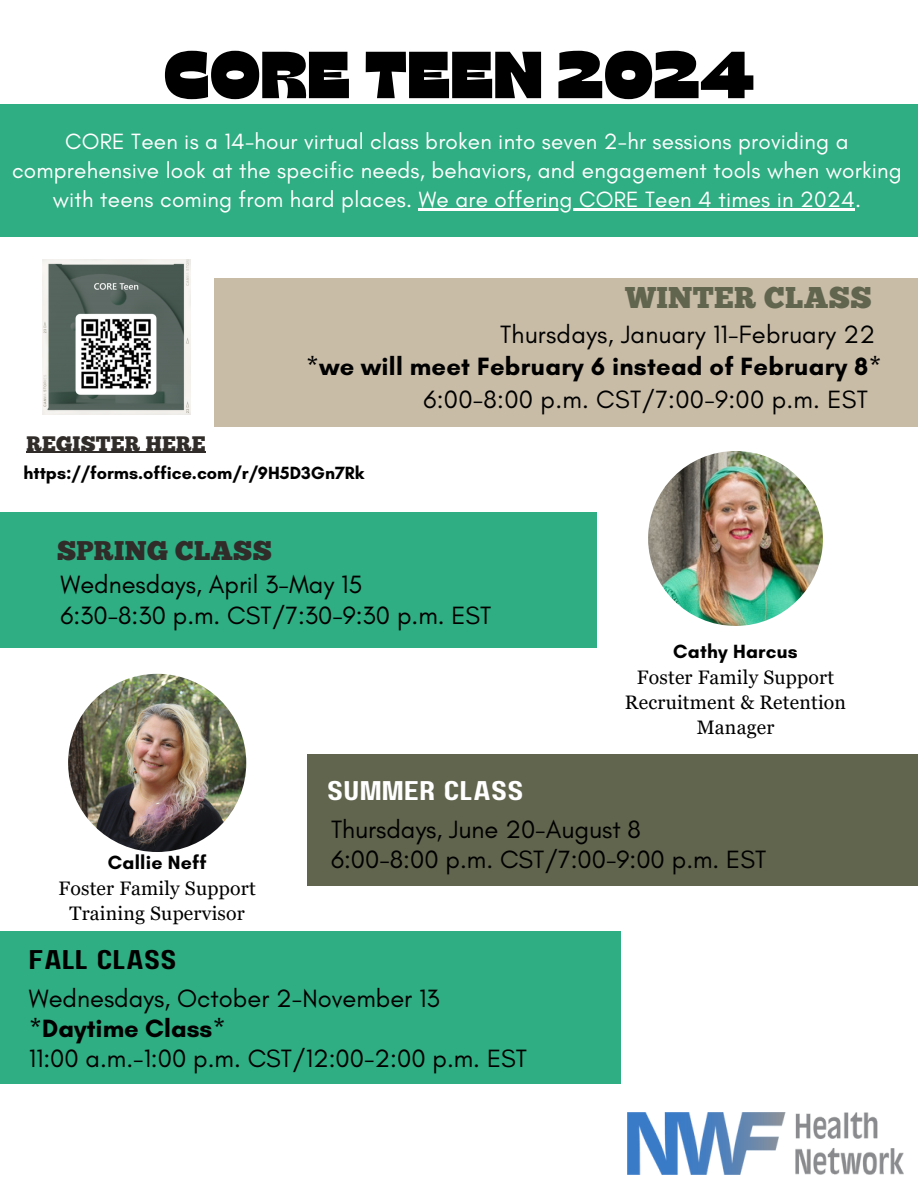
<style>
.page{position:relative;width:918px;height:1188px;background:#fff}
.page>*{position:absolute;margin:0;border:0;box-sizing:border-box;transform-origin:0 0}
.t1{font:66.3px "Gulfs Display";color:#000}
.t2{font:30px "Chunk Five";letter-spacing:.01em;color:#61654e}
.t3{font:27px "Chunk Five";letter-spacing:.01em;color:#302c29}
.t4{font:27px "Paalalabas Display Wide BETA";letter-spacing:.01em;color:#fff}
.t5{font:27px "Paalalabas Display Wide BETA";letter-spacing:.01em;color:#000}
.t6{font:25.5px "Glacial Indifference";color:#000}
.t7{font:700 25.5px "Glacial Indifference";letter-spacing:.01em;color:#000}
.t8{font:22.5px/29.2px "Glacial Indifference";letter-spacing:.01em;color:#fff;text-align:center}
.t9{font:21px "Chunk Five";letter-spacing:.01em;color:#302c29}
.t10{font:19.5px/24.8px "Georgia Pro";letter-spacing:.01em;color:#000;text-align:center}
.t11{font:700 19.5px "Glacial Indifference";letter-spacing:.01em;color:#000}
.t12{font:700 18px "Glacial Indifference";color:#000}
.s1{font-weight:400}
</style>
<div class="page">
<img style="left:628px;top:1113px;width:275px;height:61px">
<img style="left:68px;top:674px;width:178px;height:178px;border-radius:50%">
<img style="left:648px;top:451px;width:175px;height:175px;border-radius:50%">
<img style="left:42px;top:259px;width:148px;height:156px">
<div style="left:214px;top:278px;width:704px;height:149px;background:#c8bca7"></div>
<div style="left:0;top:513px;width:597px;height:135px;background:#2fad83"></div>
<div style="left:307px;top:755px;width:611px;height:131px;background:#61654e"></div>
<div style="left:0;top:931px;width:620px;height:153px;background:#2fad83"></div>
<div style="left:0;top:104px;width:918px;height:132px;background:#2fad83"></div>
<hr style="left:419px;top:209px;width:436px;height:2px;background:#fff">
<hr style="left:27px;top:452px;width:179px;height:1px;background:#302c29">
<p class="t1" style="left:164px;top:32px;width:592px">CORE TEEN 2024</p>
<p class="t8" style="left:12px;top:126px;width:891px">CORE Teen is a 14-hour virtual class broken into seven 2-hr sessions providing a comprehensive look at the specific needs, behaviors, and engagement tools when working with teens coming from hard places. We are offering CORE Teen 4 times in 2024.</p>
<p class="t2" style="left:626px;top:286px;width:247px">WINTER CLASS</p>
<p class="t9" style="left:27px;top:435px;width:181px">REGISTER HERE</p>
<p class="t6" style="left:500px;top:318px;width:377px">Thursdays, January 11-February 22</p>
<p class="t6" style="left:424px;top:384px;width:446px">6:00-8:00 p.m. CST/7:00-9:00 p.m. EST</p>
<p class="t7" style="left:306px;top:351px;width:578px"><span class="s1">*</span>we will meet February 6 instead of February 8<span class="s1">*</span></p>
<p class="t12" style="left:23px;top:462px;width:342px">https://forms.office.com/r/9H5D3Gn7Rk</p>
<p class="t3" style="left:57px;top:539px;width:216px">SPRING CLASS</p>
<p class="t6" style="left:60px;top:569px;width:304px">Wednesdays, April 3-May 15</p>
<p class="t6" style="left:60px;top:599px;width:433px">6:30-8:30 p.m. CST/7:30-9:30 p.m. EST</p>
<p class="t11" style="left:673px;top:640px;width:126px">Cathy Harcus</p>
<p class="t10" style="left:625px;top:665px;width:223px">Foster Family Support<br>Recruitment &amp; Retention<br>Manager</p>
<p class="t11" style="left:108px;top:851px;width:100px">Callie Neff</p>
<p class="t10" style="left:59px;top:876px;width:199px">Foster Family Support<br>Training Supervisor</p>
<p class="t5" style="left:29px;top:949px;width:149px">FALL CLASS</p>
<p class="t4" style="left:327px;top:779px;width:198px">SUMMER CLASS</p>
<p class="t6" style="left:331px;top:814px;width:311px">Thursdays, June 20-August 8</p>
<p class="t6" style="left:331px;top:844px;width:437px">6:00-8:00 p.m. CST/7:00-9:00 p.m. EST</p>
<p class="t6" style="left:29px;top:982px;width:412px">Wednesdays, October 2-November 13</p>
<p class="t7" style="left:29px;top:1013px;width:199px"><span class="s1">*</span>Daytime Class<span class="s1">*</span></p>
<p class="t6" style="left:29px;top:1043px;width:500px">11:00 a.m.-1:00 p.m. CST/12:00-2:00 p.m. EST</p>
</div>
